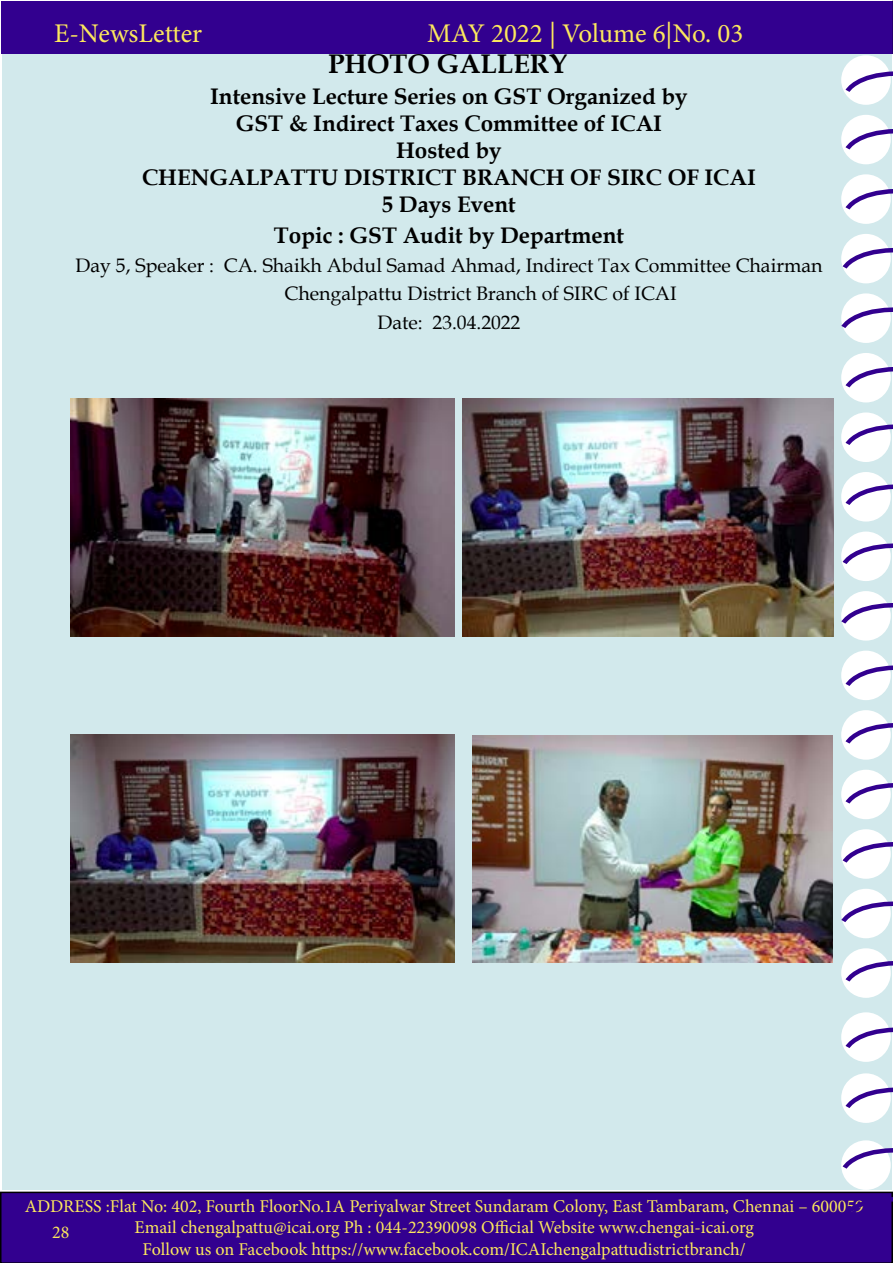
<style>
.page{position:relative;width:893px;height:1263px;background:#fff}
.page>*{position:absolute;margin:0;border:0;box-sizing:border-box;transform-origin:0 0}
.t1{font:27px "Minion Pro";color:#fce85d}
.t2{font:700 27px "Book Antiqua";color:#000}
.t3{font:700 22.5px/27px "Book Antiqua";color:#000;text-align:center}
.t4{font:19.5px "Book Antiqua";color:#000}
.t5{font:18px/21.6px "Minion Pro";color:#fce85d;text-align:center}
</style>
<div class="page">
<div style="left:2px;top:54px;width:889px;height:1135px;background:#d2e9ec"></div>
<div style="left:1px;top:1px;width:891px;height:52px;background:#32008f"></div>
<div style="left:0;top:1191px;width:893px;height:72px;background:#32008f"></div>
<svg style="left:892px;top:0;width:1px;height:54px"></svg>
<div style="left:841px;top:55px;width:50px;height:50px;background:#fff;border-radius:50%"></div>
<div style="left:841px;top:115px;width:50px;height:49px;background:#fff;border-radius:50%"></div>
<div style="left:841px;top:174px;width:50px;height:50px;background:#fff;border-radius:50%"></div>
<div style="left:841px;top:234px;width:50px;height:49px;background:#fff;border-radius:50%"></div>
<div style="left:841px;top:293px;width:50px;height:50px;background:#fff;border-radius:50%"></div>
<div style="left:841px;top:353px;width:50px;height:49px;background:#fff;border-radius:50%"></div>
<div style="left:841px;top:412px;width:50px;height:50px;background:#fff;border-radius:50%"></div>
<div style="left:841px;top:472px;width:50px;height:49px;background:#fff;border-radius:50%"></div>
<div style="left:841px;top:531px;width:50px;height:50px;background:#fff;border-radius:50%"></div>
<div style="left:841px;top:591px;width:50px;height:50px;background:#fff;border-radius:50%"></div>
<div style="left:841px;top:651px;width:50px;height:49px;background:#fff;border-radius:50%"></div>
<div style="left:841px;top:710px;width:50px;height:50px;background:#fff;border-radius:50%"></div>
<div style="left:841px;top:770px;width:50px;height:49px;background:#fff;border-radius:50%"></div>
<div style="left:841px;top:829px;width:50px;height:50px;background:#fff;border-radius:50%"></div>
<div style="left:841px;top:889px;width:50px;height:49px;background:#fff;border-radius:50%"></div>
<div style="left:841px;top:948px;width:50px;height:50px;background:#fff;border-radius:50%"></div>
<div style="left:841px;top:1012px;width:50px;height:50px;background:#fff;border-radius:50%"></div>
<div style="left:841px;top:1073px;width:50px;height:50px;background:#fff;border-radius:50%"></div>
<div style="left:841px;top:1140px;width:50px;height:50px;background:#fff;border-radius:50%"></div>
<svg style="left:843px;top:68px;width:50px;height:27px"></svg>
<svg style="left:843px;top:662px;width:50px;height:27px"></svg>
<svg style="left:843px;top:364px;width:50px;height:27px"></svg>
<svg style="left:843px;top:958px;width:50px;height:27px"></svg>
<svg style="left:843px;top:126px;width:50px;height:27px"></svg>
<svg style="left:843px;top:720px;width:50px;height:27px"></svg>
<svg style="left:843px;top:421px;width:50px;height:27px"></svg>
<svg style="left:843px;top:1024px;width:50px;height:27px"></svg>
<svg style="left:843px;top:186px;width:50px;height:27px"></svg>
<svg style="left:843px;top:780px;width:50px;height:27px"></svg>
<svg style="left:843px;top:481px;width:50px;height:27px"></svg>
<svg style="left:843px;top:1084px;width:50px;height:27px"></svg>
<svg style="left:841px;top:245px;width:52px;height:27px"></svg>
<svg style="left:841px;top:839px;width:52px;height:27px"></svg>
<svg style="left:841px;top:540px;width:52px;height:27px"></svg>
<svg style="left:841px;top:1145px;width:52px;height:27px"></svg>
<svg style="left:841px;top:304px;width:52px;height:27px"></svg>
<svg style="left:841px;top:898px;width:52px;height:27px"></svg>
<svg style="left:841px;top:600px;width:52px;height:27px"></svg>
<svg style="left:839px;top:1194px;width:54px;height:27px"></svg>
<img style="left:70px;top:399px;width:384px;height:237px">
<img style="left:463px;top:399px;width:370px;height:237px">
<img style="left:70px;top:734px;width:384px;height:228px">
<img style="left:472px;top:735px;width:361px;height:227px">
<h1 class="t1" style="left:54px;top:15px;width:150px">E-NewsLetter</h1>
<h1 class="t1" style="left:427px;top:15px;width:318px">MAY 2022 | Volume 6|No. 03</h1>
<h1 class="t2" style="left:328px;top:45px;width:241px">PHOTO GALLERY</h1>
<p class="t3" style="left:142px;top:82px;width:615px">Intensive Lecture Series on GST Organized by<br>GST &amp; Indirect Taxes Committee of ICAI<br>Hosted by<br>CHENGALPATTU DISTRICT BRANCH OF SIRC OF ICAI<br>5 Days Event</p>
<p class="t3" style="left:274px;top:222px;width:351px">Topic : GST Audit by Department</p>
<p class="t4" style="left:75px;top:251px;width:748px">Day 5, Speaker : CA. Shaikh Abdul Samad Ahmad, Indirect Tax Committee Chairman</p>
<p class="t4" style="left:285px;top:280px;width:393px">Chengalpattu District Branch of SIRC of ICAI</p>
<p class="t4" style="left:377px;top:308px;width:144px">Date: 23.04.2022</p>
<p class="t5" style="left:25px;top:1195px;width:840px">ADDRESS :Flat No: 402, Fourth FloorNo.1A Periyalwar Street Sundaram Colony, East Tambaram, Chennai – 600059<br>Email chengalpattu@icai.org Ph : 044-22390098 Official Website www.chengai-icai.org<br>Follow us on Facebook https://www.facebook.com/ICAIchengalpattudistrictbranch/</p>
<p class="t5" style="left:52px;top:1221px;width:19px">28</p>
</div>
